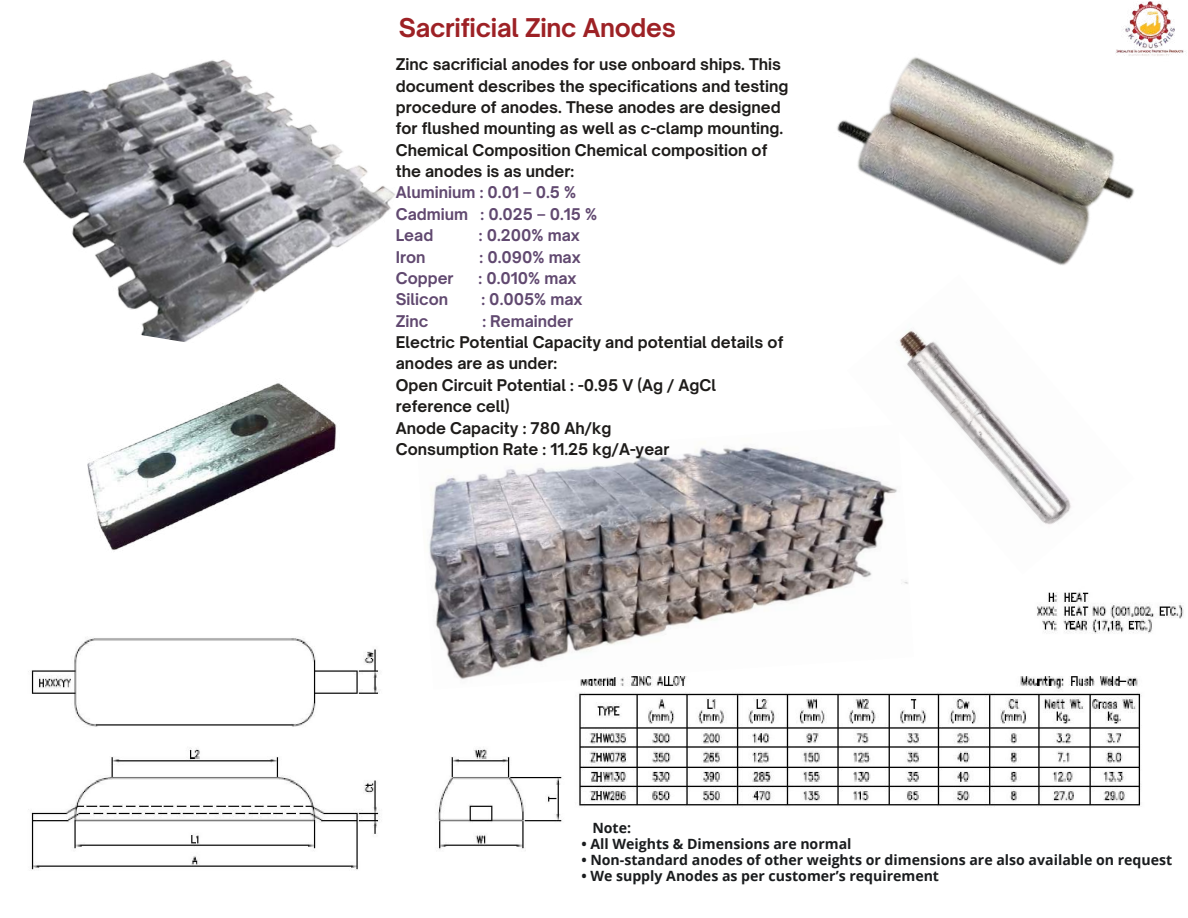
<style>
.page{position:relative;width:1188px;height:918px;background:#fff}
.page>*{position:absolute;margin:0;border:0;box-sizing:border-box;transform-origin:0 0}
.t1{font:700 24.75px "Open Sauce One";letter-spacing:-.01em;color:#9d2125}
.t2{font:700 15.45px/21.3px "Open Sauce One";color:#1e1c1a}
.t3{font:700 15.45px/21.3px "Open Sauce One";color:#614970}
.t4{font:700 14.1px "Open Sans";color:#1a1c1e}
</style>
<div class="page">
<img style="left:23px;top:59px;width:372px;height:283px">
<img style="left:87px;top:383px;width:250px;height:167px">
<img style="left:1129px;top:1px;width:57px;height:55px">
<img style="left:28px;top:637px;width:534px;height:233px">
<img style="left:579px;top:592px;width:605px;height:215px">
<img style="left:837px;top:21px;width:325px;height:245px">
<img style="left:899px;top:330px;width:172px;height:195px">
<img style="left:418px;top:425px;width:496px;height:265px">
<h1 class="t1" style="left:399px;top:13px;width:279px">Sacrificial Zinc Anodes</h1>
<p class="t2" style="left:396px;top:54px;width:394px">Zinc sacrificial anodes for use onboard ships. This document describes the specifications and testing procedure of anodes. These anodes are designed for flushed mounting as well as c-clamp mounting.<br>Chemical Composition Chemical composition of the anodes is as under:</p>
<p class="t3" style="left:396px;top:182px;width:203px">Aluminium : 0.01 – 0.5 %<br>Cadmium : 0.025 – 0.15 %<br>Lead</p>
<p class="t3" style="left:479px;top:225px;width:103px">: 0.200% max</p>
<p class="t3" style="left:396px;top:246px;width:31px">Iron</p>
<p class="t3" style="left:480px;top:246px;width:103px">: 0.090% max</p>
<p class="t3" style="left:396px;top:267px;width:59px">Copper</p>
<p class="t3" style="left:479px;top:267px;width:100px">: 0.010% max</p>
<p class="t3" style="left:396px;top:289px;width:54px">Silicon</p>
<p class="t3" style="left:481px;top:289px;width:103px">: 0.005% max</p>
<p class="t3" style="left:396px;top:310px;width:34px">Zinc</p>
<p class="t3" style="left:482px;top:310px;width:92px">: Remainder</p>
<p class="t2" style="left:396px;top:332px;width:389px">Electric Potential Capacity and potential details of anodes are as under:<br>Open Circuit Potential : -0.95 V (Ag / AgCl reference cell)<br>Anode Capacity : 780 Ah/kg<br>Consumption Rate : 11.25 kg/A-year</p>
<p class="t4" style="left:592px;top:818px;width:40px">Note:</p>
<p class="t4" style="left:581px;top:834px;width:272px">• All Weights &amp; Dimensions are normal</p>
<p class="t4" style="left:581px;top:850px;width:592px">• Non-standard anodes of other weights or dimensions are also available on request</p>
<p class="t4" style="left:581px;top:866px;width:359px">• We supply Anodes as per customer’s requirement</p>
</div>
